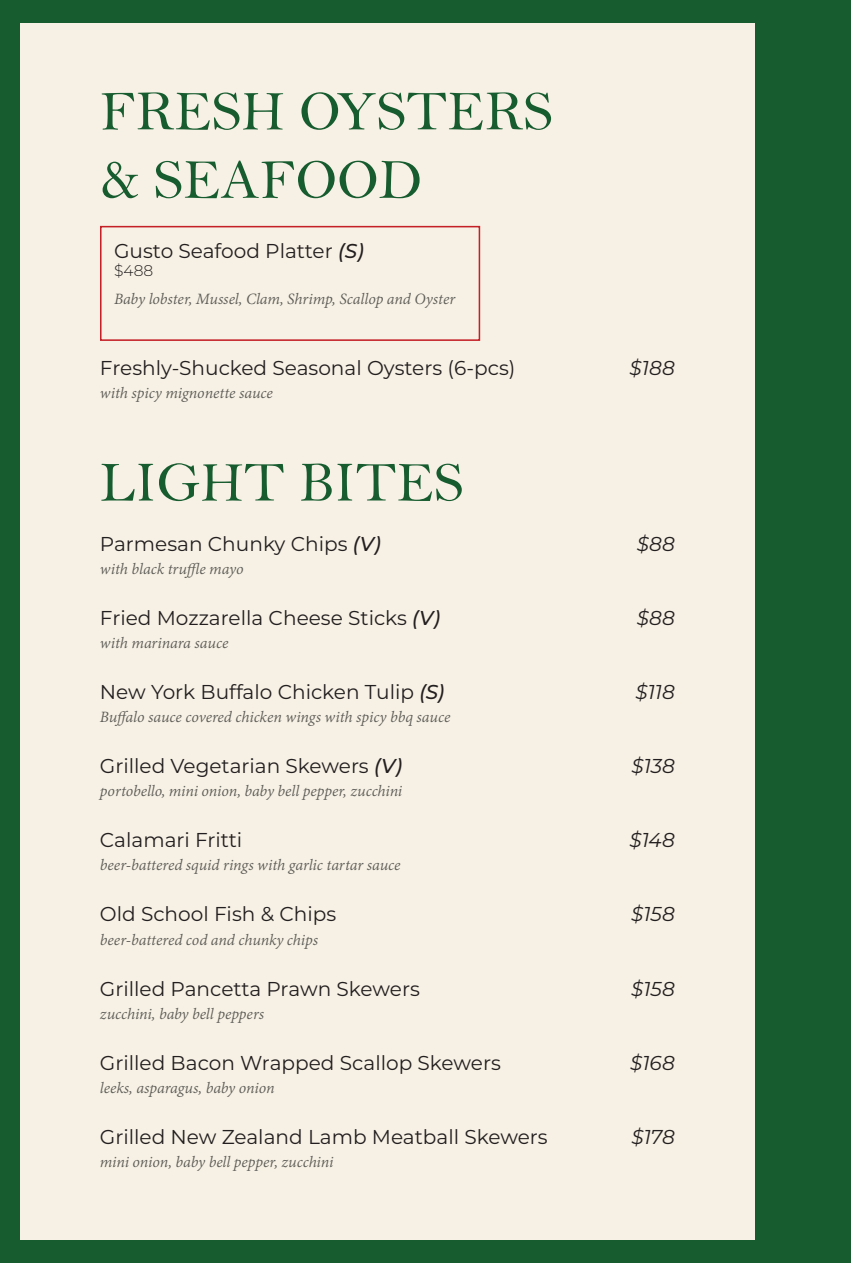
<style>
.page{position:relative;width:851px;height:1263px;background:#fff}
.page>*{position:absolute;margin:0;border:0;box-sizing:border-box;transform-origin:0 0}
.t1{font:57px/68.4px "Bell";color:#175c2f}
.t2{font:20.1px "Montserrat";color:#231f20}
.t3{font:italic 20.1px "Montserrat";letter-spacing:-.005em;color:#231f20}
.t4{font:italic 17.1px "Adobe Devanagari";letter-spacing:-.01em;color:#5d5c57}
.t5{font:300 15.45px "Montserrat";color:#231f20}
.s1{font-weight:500;font-style:italic}
</style>
<div class="page">
<div style="left:0;top:0;width:850px;height:1263px;background:#175c2f"></div>
<div style="left:20px;top:24px;width:734px;height:1215px;background:#f7f1e5"></div>
<div style="left:100px;top:226px;width:380px;height:115px;border:2px solid #c42026"></div>
<p class="t1" style="left:100px;top:77px;width:454px">FRESH OYSTERS &amp; SEAFOOD</p>
<p class="t2" style="left:114px;top:237px;width:251px">Gusto Seafood Platter <span class="s1">(S)</span></p>
<p class="t5" style="left:114px;top:260px;width:41px">$488</p>
<p class="t4" style="left:114px;top:290px;width:342px">Baby lobster, Mussel, Clam, Shrimp, Scallop and Oyster</p>
<p class="t2" style="left:100px;top:354px;width:417px">Freshly-Shucked Seasonal Oysters (6-pcs)</p>
<p class="t3" style="left:629px;top:354px;width:47px">$188</p>
<p class="t4" style="left:100px;top:384px;width:174px">with spicy mignonette sauce</p>
<p class="t1" style="left:100px;top:448px;width:365px">LIGHT BITES</p>
<p class="t2" style="left:100px;top:530px;width:282px">Parmesan Chunky Chips <span class="s1">(V)</span></p>
<p class="t4" style="left:100px;top:559px;width:145px">with black truffle mayo</p>
<p class="t2" style="left:100px;top:604px;width:341px">Fried Mozzarella Cheese Sticks <span class="s1">(V)</span></p>
<p class="t4" style="left:100px;top:633px;width:130px">with marinara sauce</p>
<p class="t2" style="left:100px;top:678px;width:346px">New York Buffalo Chicken Tulip <span class="s1">(S)</span></p>
<p class="t4" style="left:100px;top:707px;width:352px">Buffalo sauce covered chicken wings with spicy bbq sauce</p>
<p class="t2" style="left:100px;top:752px;width:303px">Grilled Vegetarian Skewers <span class="s1">(V)</span></p>
<p class="t4" style="left:100px;top:782px;width:304px">portobello, mini onion, baby bell pepper, zucchini</p>
<p class="t2" style="left:100px;top:826px;width:144px">Calamari Fritti</p>
<p class="t4" style="left:100px;top:856px;width:302px">beer-battered squid rings with garlic tartar sauce</p>
<p class="t2" style="left:100px;top:900px;width:238px">Old School Fish &amp; Chips</p>
<p class="t4" style="left:100px;top:930px;width:219px">beer-battered cod and chunky chips</p>
<p class="t2" style="left:100px;top:974px;width:321px">Grilled Pancetta Prawn Skewers</p>
<p class="t4" style="left:100px;top:1004px;width:166px">zucchini, baby bell peppers</p>
<p class="t2" style="left:100px;top:1049px;width:402px">Grilled Bacon Wrapped Scallop Skewers</p>
<p class="t4" style="left:100px;top:1078px;width:176px">leeks, asparagus, baby onion</p>
<p class="t2" style="left:100px;top:1123px;width:449px">Grilled New Zealand Lamb Meatball Skewers</p>
<p class="t4" style="left:100px;top:1152px;width:235px">mini onion, baby bell pepper, zucchini</p>
<p class="t3" style="left:636px;top:530px;width:40px">$88</p>
<p class="t3" style="left:636px;top:604px;width:40px">$88</p>
<p class="t3" style="left:635px;top:678px;width:41px">$118</p>
<p class="t3" style="left:631px;top:752px;width:45px">$138</p>
<p class="t3" style="left:629px;top:826px;width:47px">$148</p>
<p class="t3" style="left:631px;top:900px;width:45px">$158</p>
<p class="t3" style="left:631px;top:974px;width:45px">$158</p>
<p class="t3" style="left:630px;top:1049px;width:46px">$168</p>
<p class="t3" style="left:631px;top:1123px;width:45px">$178</p>
</div>
